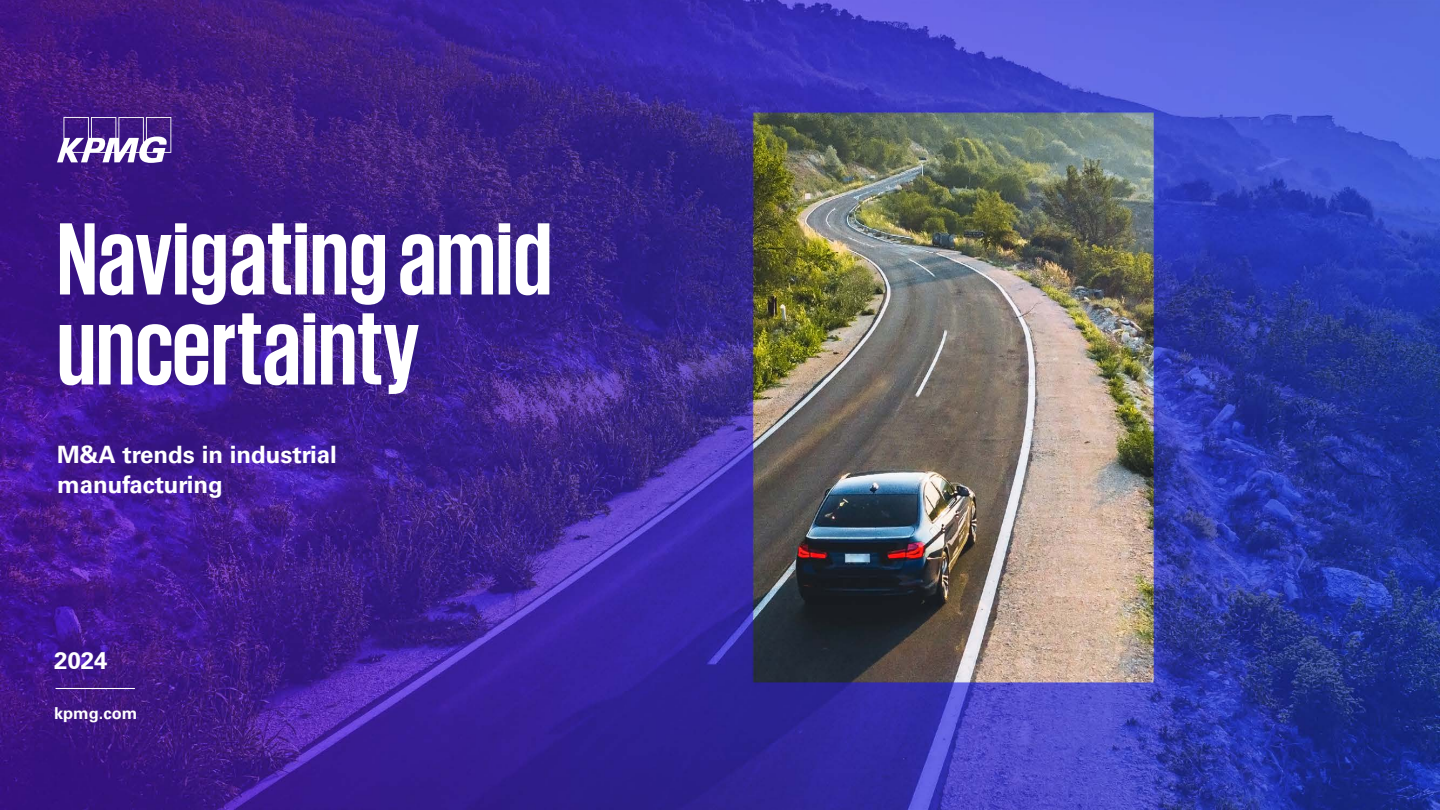
<style>
.page{position:relative;width:1440px;height:810px;background:#fff}
.page>*{position:absolute;margin:0;border:0;box-sizing:border-box;transform-origin:0 0}
.t1{font:700 105px/90px "KPMG";color:#fff}
.t2{font:700 24px/30px "Univers 65";color:#fff}
.t3{font:700 16.5px "Univers 65";color:#fff}
</style>
<div class="page">
<img style="left:0;top:0;width:1440px;height:810px">
<svg style="left:57px;top:117px;width:114px;height:46px"></svg>
<hr style="left:55px;top:688px;width:80px;height:1px;background:#fff">
<h1 class="t1" style="left:57px;top:211px;width:497px">Navigating amid uncertainty</h1>
<p class="t2" style="left:57px;top:440px;width:281px">M&amp;A trends in industrial manufacturing</p>
<p class="t2" style="left:54px;top:646px;width:55px">2024</p>
<p class="t3" style="left:54px;top:704px;width:85px">kpmg.com</p>
</div>
